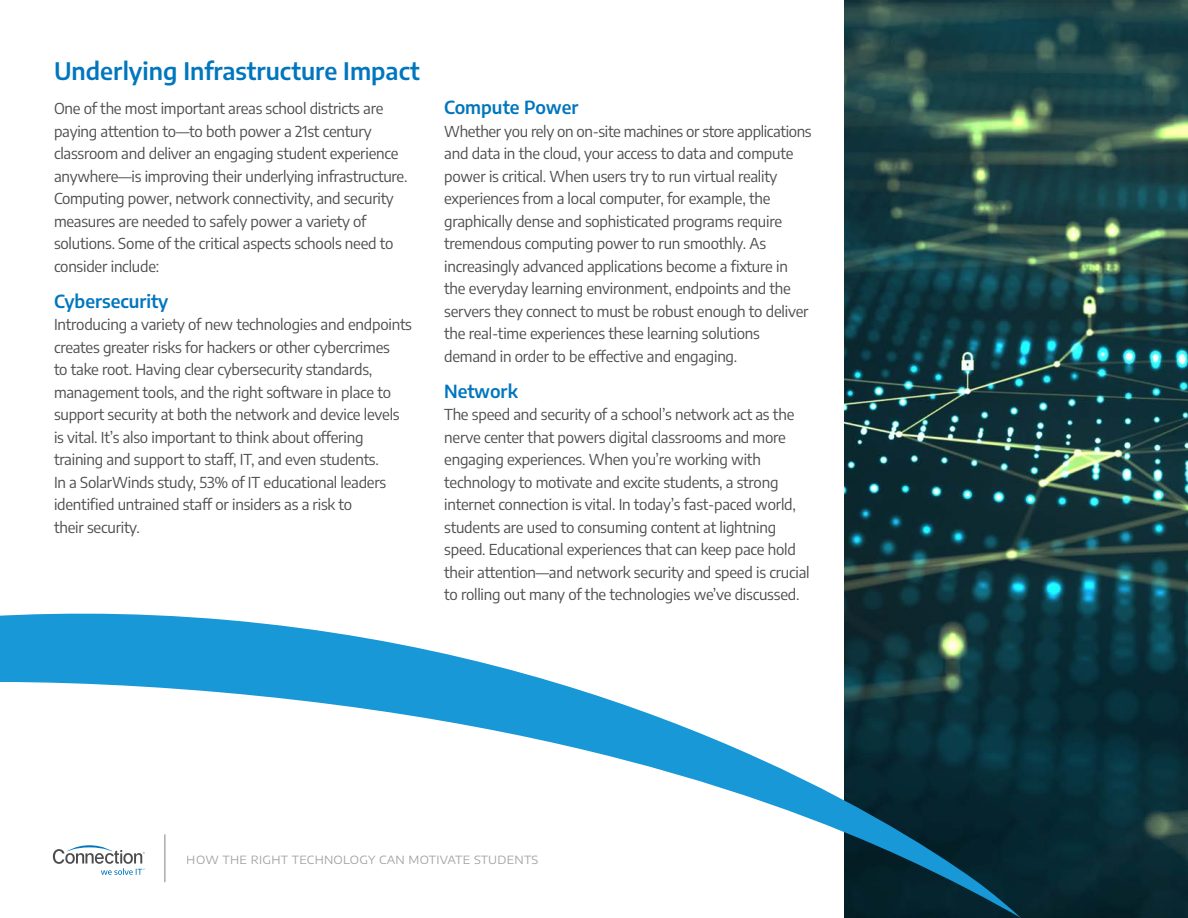
<style>
.page{position:relative;width:1188px;height:918px;background:#fff}
.page>*{position:absolute;margin:0;border:0;box-sizing:border-box;transform-origin:0 0}
.t1{font:600 24px "Encode Sans";color:#0076be}
.Body_Subhead{font:600 18px "Encode Sans";color:#0076be}
.Body{font:15px/22.5px "Encode Sans";letter-spacing:-.015em;color:#4d4c4f}
.t2{font:11.25px "Encode Sans Expanded";letter-spacing:.02em;color:#676467}
</style>
<div class="page">
<img style="left:845px;top:0;width:343px;height:918px">
<svg style="left:0;top:586px;width:1021px;height:332px"></svg>
<h3 class="t1" style="left:54px;top:53px;width:367px">Underlying Infrastructure Impact</h3>
<p class="Body" style="left:54px;top:97px;width:355px">One of the most important areas school districts are paying attention to—to both power a 21st century classroom and deliver an engaging student experience anywhere—is improving their underlying infrastructure.<br>Computing power, network connectivity, and security measures are needed to safely power a variety of solutions. Some of the critical aspects schools need to consider include:</p>
<p class="Body_Subhead" style="left:54px;top:288px;width:116px">Cybersecurity</p>
<p class="Body" style="left:54px;top:313px;width:359px">Introducing a variety of new technologies and endpoints creates greater risks for hackers or other cybercrimes<br>to take root. Having clear cybersecurity standards, management tools, and the right software in place to support security at both the network and device levels is vital. It’s also important to think about offering training and support to staff, IT, and even students.<br>In a SolarWinds study, 53% of IT educational leaders identified untrained staff or insiders as a risk to<br>their security.</p>
<p class="Body_Subhead" style="left:444px;top:95px;width:136px">Compute Power</p>
<p class="Body" style="left:444px;top:119px;width:369px">Whether you rely on on-site machines or store applications and data in the cloud, your access to data and compute power is critical. When users try to run virtual reality experiences from a local computer, for example, the graphically dense and sophisticated programs require tremendous computing power to run smoothly. As increasingly advanced applications become a fixture in the everyday learning environment, endpoints and the servers they connect to must be robust enough to deliver the real-time experiences these learning solutions demand in order to be effective and engaging.</p>
<p class="Body_Subhead" style="left:444px;top:378px;width:75px">Network</p>
<p class="Body" style="left:444px;top:403px;width:367px">The speed and security of a school’s network act as the nerve center that powers digital classrooms and more engaging experiences. When you’re working with technology to motivate and excite students, a strong internet connection is vital. In today’s fast-paced world, students are used to consuming content at lightning speed. Educational experiences that can keep pace hold their attention—and network security and speed is crucial to rolling out many of the technologies we’ve discussed.</p>
<p class="t2" style="left:187px;top:852px;width:353px">HOW THE RIGHT TECHNOLOGY CAN MOTIVATE STUDENTS</p>
</div>
